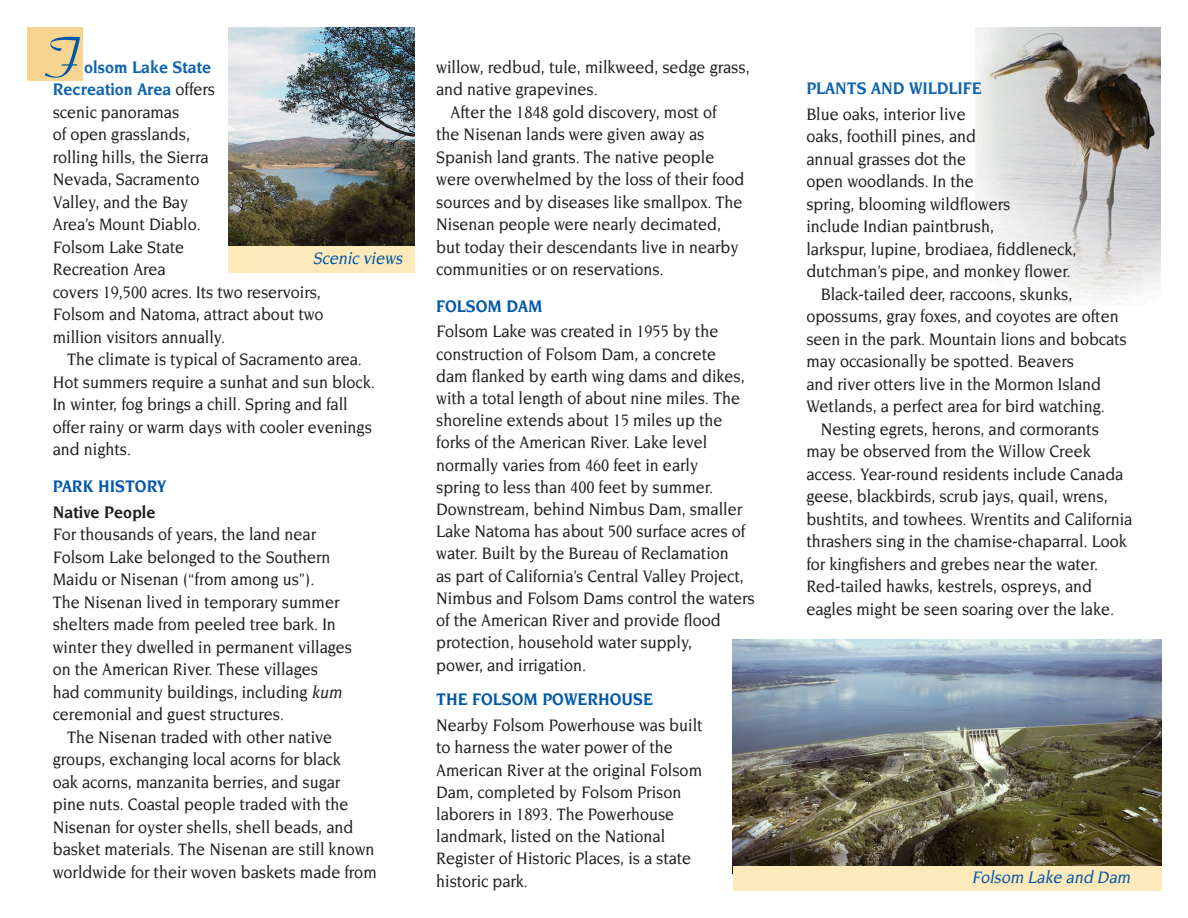
<style>
.page{position:relative;width:1188px;height:918px;background:#fff}
.page>*{position:absolute;margin:0;border:0;box-sizing:border-box;transform-origin:0 0}
.Novarese_BODY_TEXT{font:700 57px "Ribbon 131 BT";color:#0157a8;scale:.9 1}
.Novarese_BODY_TEXT-2{font:500 18px/22.5px "Novarese Std";color:#231f20;scale:.9 1}
.Novarese_BODY_TEXT_1{font:500 18px/22.5px "Novarese Std";color:#231f20;scale:.9 1}
.t1{font:700 18px "Novarese Std";color:#0157a8;scale:.9 1}
.CaptionText{font:italic 500 18px "Novarese Std";color:#0157a8;scale:.9 1}
.t2{font:700 18px "Novarese Std";color:#0e63b0;scale:.9 1}
.t3{font:700 18px "Novarese Std";color:#231f20;scale:.9 1}
.s1{font-weight:700;color:#0e63b0}
.s2{font-style:italic}
</style>
<div class="page">
<img style="left:976px;top:27px;width:185px;height:274px">
<div style="left:27px;top:27px;width:56px;height:54px;background:#f7d490"></div>
<img style="left:229px;top:27px;width:186px;height:219px">
<div style="left:229px;top:246px;width:186px;height:27px;background:#fee9ba"></div>
<img style="left:733px;top:639px;width:429px;height:227px">
<div style="left:733px;top:866px;width:429px;height:25px;background:#fee9ba"></div>
<p class="Novarese_BODY_TEXT" style="left:50px;top:25px;width:36px">F</p>
<p class="Novarese_BODY_TEXT-2" style="left:53px;top:56px;width:302px;text-indent:32px"><span class="s1">olsom Lake State<br>Recreation Area</span> offers<br>scenic panoramas<br>of open grasslands,<br>rolling hills, the Sierra<br>Nevada, Sacramento<br>Valley, and the Bay<br>Area’s Mount Diablo.<br>Folsom Lake State<br>Recreation Area<br>covers 19,500 acres. Its two reservoirs,<br>Folsom and Natoma, attract about two million visitors annually.</p>
<p class="Novarese_BODY_TEXT-2" style="left:53px;top:348px;width:359px;text-indent:14px">The climate is typical of Sacramento area.<br>Hot summers require a sunhat and sun block.<br>In winter, fog brings a chill. Spring and fall offer rainy or warm days with cooler evenings and nights.</p>
<h2 class="t1" style="left:53px;top:476px;width:128px">PARK HISTORY</h2>
<h3 class="t3" style="left:53px;top:502px;width:116px">Native People</h3>
<p class="Novarese_BODY_TEXT_1" style="left:53px;top:523px;width:334px">For thousands of years, the land near Folsom Lake belonged to the Southern Maidu or Nisenan (“from among us”).<br>The Nisenan lived in temporary summer shelters made from peeled tree bark. In winter they dwelled in permanent villages on the American River. These villages<br>had community buildings, including <span class="s2">kum </span>ceremonial and guest structures.</p>
<p class="Novarese_BODY_TEXT-2" style="left:53px;top:726px;width:362px;text-indent:14px">The Nisenan traded with other native groups, exchanging local acorns for black<br>oak acorns, manzanita berries, and sugar pine nuts. Coastal people traded with the Nisenan for oyster shells, shell beads, and basket materials. The Nisenan are still known worldwide for their woven baskets made from</p>
<p class="CaptionText" style="left:313px;top:248px;width:105px">Scenic views</p>
<p class="Novarese_BODY_TEXT-2" style="left:436px;top:56px;width:350px">willow, redbud, tule, milkweed, sedge grass, and native grapevines.</p>
<p class="Novarese_BODY_TEXT-2" style="left:436px;top:101px;width:344px;text-indent:14px">After the 1848 gold discovery, most of<br>the Nisenan lands were given away as Spanish land grants. The native people were overwhelmed by the loss of their food sources and by diseases like smallpox. The Nisenan people were nearly decimated, but today their descendants live in nearby communities or on reservations.</p>
<h2 class="t1" style="left:436px;top:296px;width:120px">FOLSOM DAM</h2>
<p class="Novarese_BODY_TEXT_1" style="left:436px;top:320px;width:355px">Folsom Lake was created in 1955 by the construction of Folsom Dam, a concrete<br>dam flanked by earth wing dams and dikes, with a total length of about nine miles. The shoreline extends about 15 miles up the forks of the American River. Lake level normally varies from 460 feet in early<br>spring to less than 400 feet by summer.<br>Downstream, behind Nimbus Dam, smaller Lake Natoma has about 500 surface acres of water. Built by the Bureau of Reclamation<br>as part of California’s Central Valley Project, Nimbus and Folsom Dams control the waters of the American River and provide flood protection, household water supply,<br>power, and irrigation.</p>
<h2 class="t1" style="left:436px;top:689px;width:243px">THE FOLSOM POWERHOUSE</h2>
<p class="Novarese_BODY_TEXT_1" style="left:436px;top:714px;width:298px">Nearby Folsom Powerhouse was built to harness the water power of the<br>American River at the original Folsom<br>Dam, completed by Folsom Prison laborers in 1893. The Powerhouse landmark, listed on the National<br>Register of Historic Places, is a state historic park.</p>
<h2 class="t2" style="left:806px;top:78px;width:196px">PLANTS AND WILDLIFE</h2>
<p class="Novarese_BODY_TEXT_1" style="left:806px;top:103px;width:302px">Blue oaks, interior live<br>oaks, foothill pines, and<br>annual grasses dot the<br>open woodlands. In the<br>spring, blooming wildflowers<br>include Indian paintbrush,<br>larkspur, lupine, brodiaea, fiddleneck, dutchman’s pipe, and monkey flower.</p>
<p class="Novarese_BODY_TEXT-2" style="left:806px;top:283px;width:358px;text-indent:14px">Black-tailed deer, raccoons, skunks, opossums, gray foxes, and coyotes are often seen in the park. Mountain lions and bobcats may occasionally be spotted. Beavers<br>and river otters live in the Mormon Island Wetlands, a perfect area for bird watching.</p>
<p class="Novarese_BODY_TEXT-2" style="left:806px;top:418px;width:364px;text-indent:14px">Nesting egrets, herons, and cormorants may be observed from the Willow Creek access. Year-round residents include Canada geese, blackbirds, scrub jays, quail, wrens, bushtits, and towhees. Wrentits and California thrashers sing in the chamise-chaparral. Look for kingfishers and grebes near the water.<br>Red-tailed hawks, kestrels, ospreys, and eagles might be seen soaring over the lake.</p>
<p class="CaptionText" style="left:971px;top:867px;width:182px">Folsom Lake and Dam</p>
</div>
